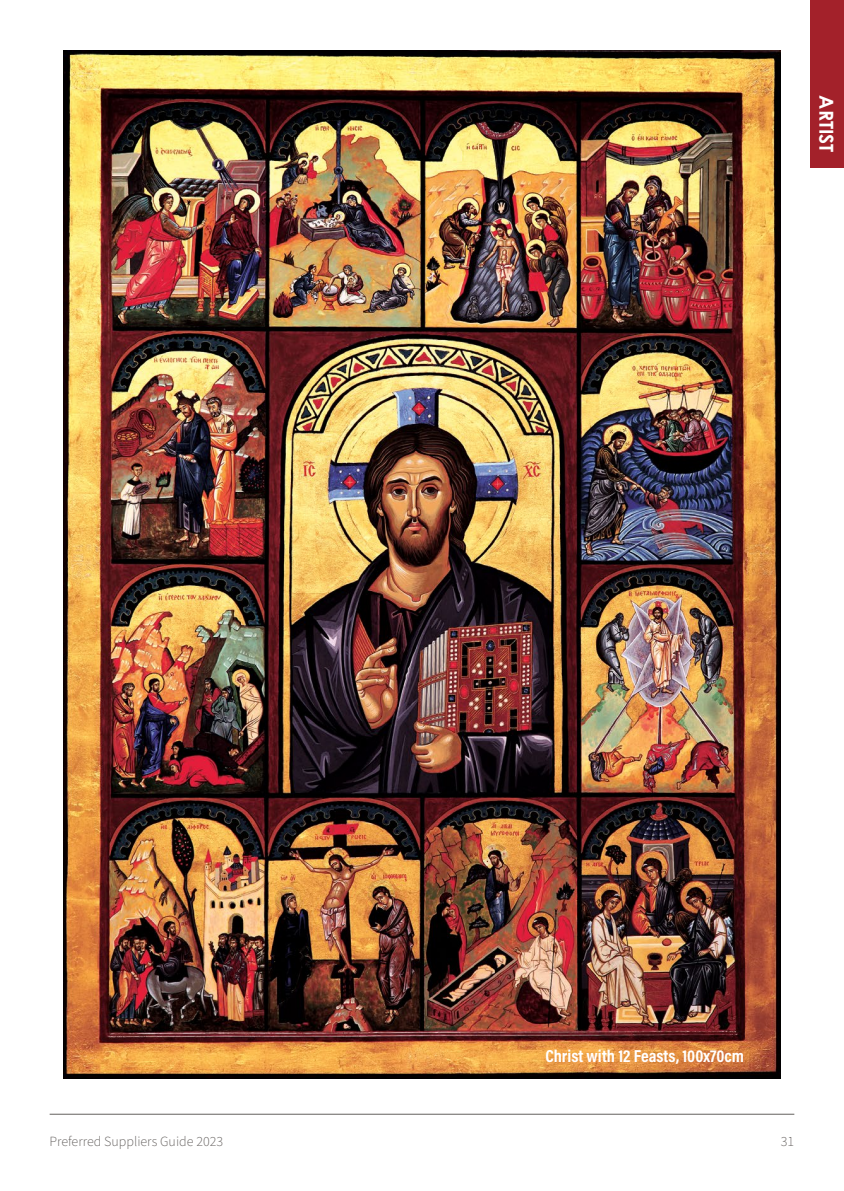
<style>
.page{position:relative;width:844px;height:1191px;background:#fff}
.page>*{position:absolute;margin:0;border:0;box-sizing:border-box;transform-origin:0 0}
.t1{font:700 19.25px "Century Gothic";color:#fff}
.t2{font:700 17.5px "Acumin Pro Cond";color:#fff}
.t3{font:300 14px "Source Sans Pro";color:#64605e}
</style>
<div class="page">
<hr style="left:50px;top:1114px;width:744px;height:1px;background:#64605e">
<div style="left:810px;top:0;width:33px;height:167px;background:#a3212a"></div>
<img style="left:63px;top:50px;width:717px;height:1028px">
<h1 class="t1" style="left:833px;top:95px;width:58px;rotate:90deg">ARTIST</h1>
<p class="t2" style="left:545px;top:1048px;width:200px">Christ with 12 Feasts, 100x70cm</p>
<p class="t3" style="left:49px;top:1134px;width:175px">Preferred Suppliers Guide 2023</p>
<p class="t3" style="left:780px;top:1134px;width:15px">31</p>
</div>
